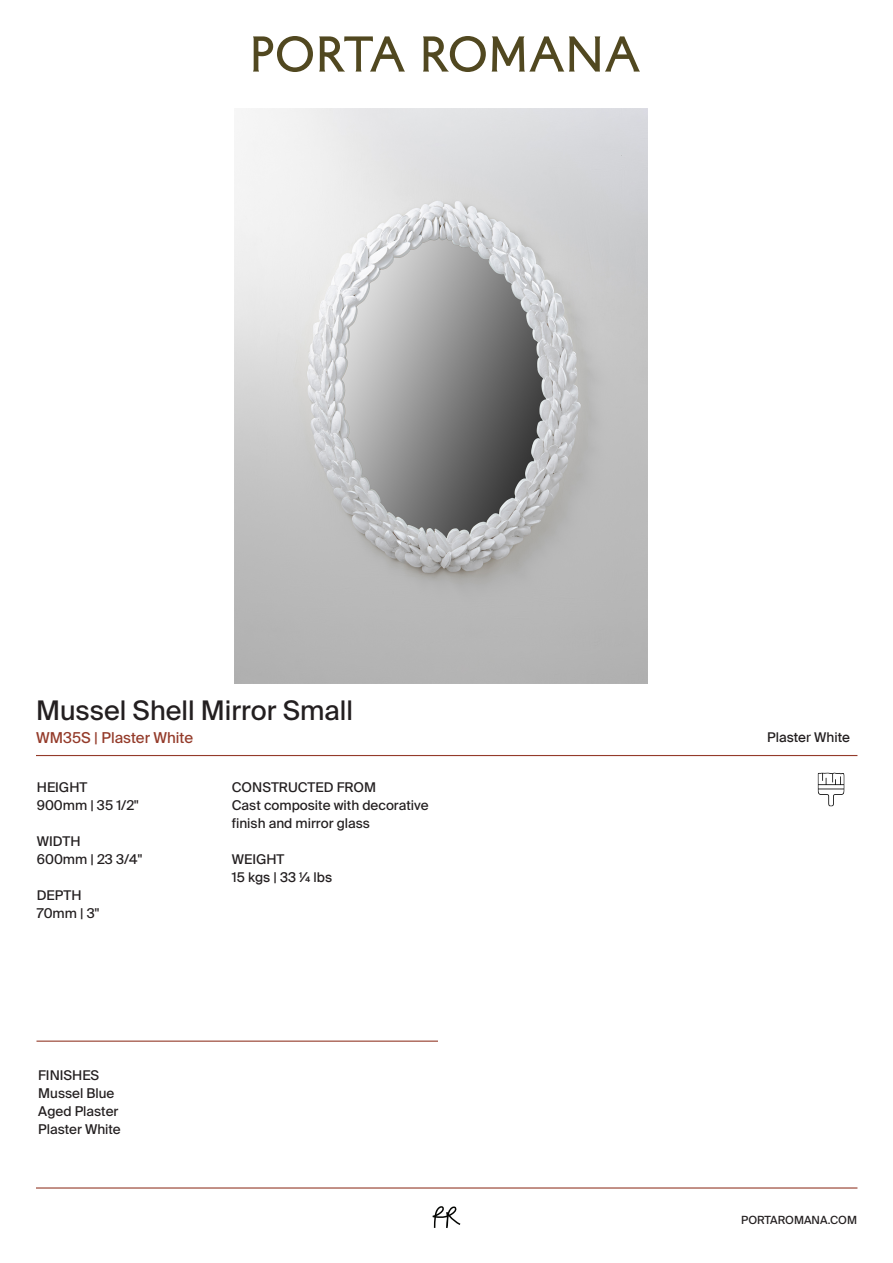
<style>
.page{position:relative;width:893px;height:1263px;background:#fff}
.page>*{position:absolute;margin:0;border:0;box-sizing:border-box;transform-origin:0 0}
.t1{font:27px "Suisse Intl";color:#231f20}
.t2{font:15px "Suisse Intl";color:#943b2a}
.t3{font:13.5px/18px "Suisse Intl";color:#231f20}
.t4{font:11.25px "Suisse Intl";color:#231f20}
</style>
<div class="page">
<hr style="left:36px;top:755px;width:821px;height:1px;background:#943b2a">
<svg style="left:253px;top:36px;width:60px;height:36px"></svg>
<svg style="left:319px;top:36px;width:86px;height:36px"></svg>
<svg style="left:423px;top:36px;width:63px;height:36px"></svg>
<svg style="left:492px;top:36px;width:148px;height:36px"></svg>
<hr style="left:36px;top:1040px;width:402px;height:2px;background:#943b2a">
<svg style="left:433px;top:1206px;width:27px;height:22px"></svg>
<hr style="left:36px;top:1187px;width:821px;height:1px;background:#943b2a">
<img style="left:235px;top:109px;width:412px;height:575px">
<img style="left:817px;top:772px;width:28px;height:35px">
<h1 class="t1" style="left:36px;top:695px;width:318px">Mussel Shell Mirror Small</h1>
<p class="t2" style="left:36px;top:729px;width:159px">WM35S | Plaster White</p>
<p class="t3" style="left:37px;top:779px;width:103px">HEIGHT<br>900mm | 35 1/2"</p>
<p class="t3" style="left:37px;top:832px;width:107px">WIDTH<br>600mm | 23 3/4"</p>
<p class="t3" style="left:37px;top:887px;width:64px">DEPTH<br>70mm | 3"</p>
<p class="t3" style="left:38px;top:1066px;width:84px">FINISHES<br>Mussel Blue<br>Aged Plaster<br>Plaster White</p>
<p class="t3" style="left:232px;top:778px;width:198px">CONSTRUCTED FROM<br>Cast composite with decorative finish and mirror glass</p>
<p class="t3" style="left:232px;top:850px;width:102px">WEIGHT<br>15 kgs | 33 ¼ lbs</p>
<p class="t3" style="left:767px;top:728px;width:84px">Plaster White</p>
<p class="t4" style="left:741px;top:1213px;width:117px">PORTAROMANA.COM</p>
</div>
